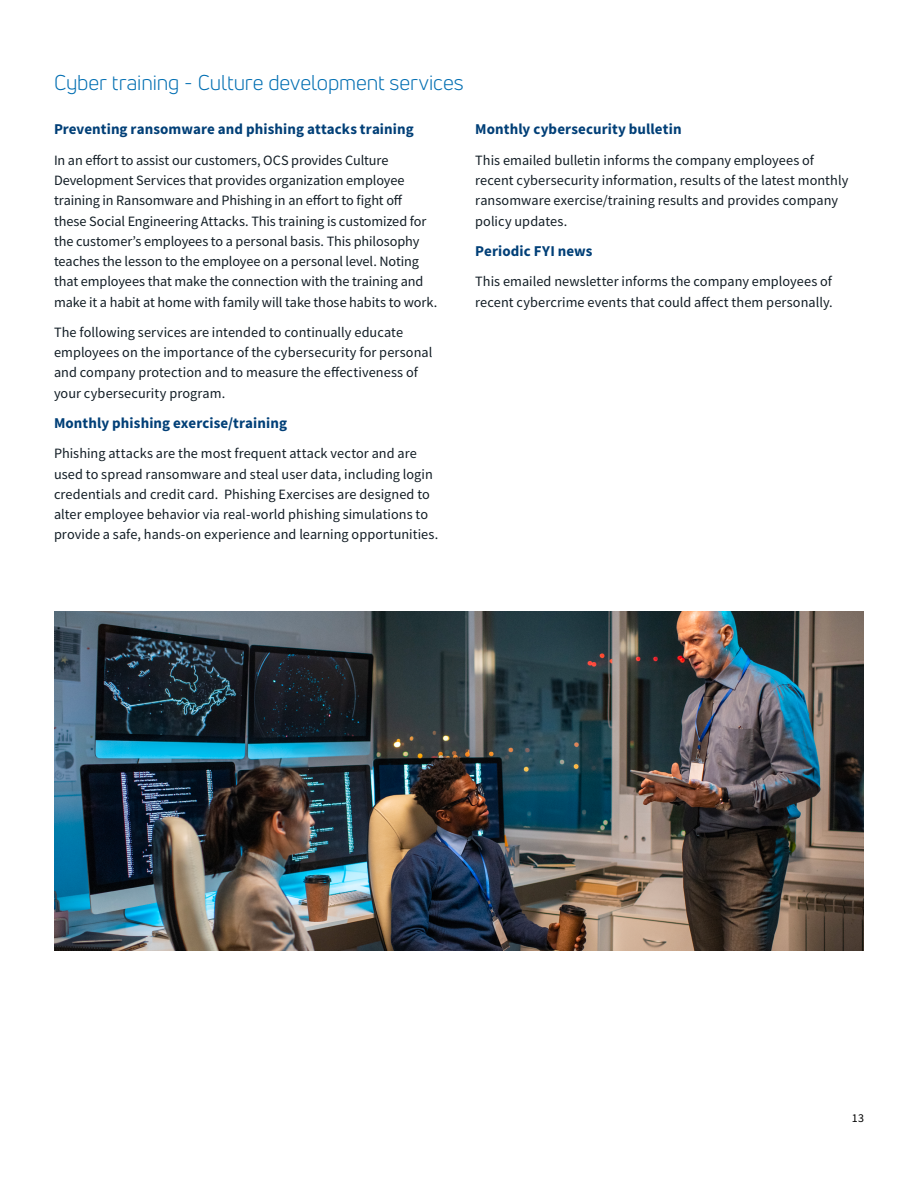
<style>
.page{position:relative;width:918px;height:1188px;background:#fff}
.page>*{position:absolute;margin:0;border:0;box-sizing:border-box;transform-origin:0 0}
.t1{font:21px "Uni Neue";letter-spacing:-.005em;color:#006eb2}
.t2{font:700 15px "Source Sans Pro";letter-spacing:.005em;color:#003f77}
.t3{font:14.25px/20.2px "Source Sans Pro";color:#121d25}
.t4{font:12px "Source Sans Pro";color:#000}
</style>
<div class="page">
<img style="left:55px;top:611px;width:808px;height:340px">
<h1 class="t1" style="left:54px;top:70px;width:411px">Cyber training - Culture development services</h1>
<p class="t2" style="left:54px;top:119px;width:361px">Preventing ransomware and phishing attacks training</p>
<p class="t3" style="left:54px;top:150px;width:385px">In an effort to assist our customers, OCS provides Culture Development Services that provides organization employee training in Ransomware and Phishing in an effort to fight off these Social Engineering Attacks. This training is customized for the customer’s employees to a personal basis. This philosophy teaches the lesson to the employee on a personal level. Noting that employees that make the connection with the training and make it a habit at home with family will take those habits to work.</p>
<p class="t3" style="left:54px;top:322px;width:380px">The following services are intended to continually educate employees on the importance of the cybersecurity for personal and company protection and to measure the effectiveness of your cybersecurity program.</p>
<p class="t2" style="left:54px;top:413px;width:235px">Monthly phishing exercise/training</p>
<p class="t3" style="left:54px;top:444px;width:386px">Phishing attacks are the most frequent attack vector and are used to spread ransomware and steal user data, including login credentials and credit card. Phishing Exercises are designed to alter employee behavior via real-world phishing simulations to provide a safe, hands-on experience and learning opportunities.</p>
<p class="t2" style="left:475px;top:119px;width:208px">Monthly cybersecurity bulletin</p>
<p class="t3" style="left:475px;top:150px;width:375px">This emailed bulletin informs the company employees of recent cybersecurity information, results of the latest monthly ransomware exercise/training results and provides company policy updates.</p>
<p class="t2" style="left:475px;top:241px;width:119px">Periodic FYI news</p>
<p class="t3" style="left:475px;top:271px;width:359px">This emailed newsletter informs the company employees of recent cybercrime events that could affect them personally.</p>
<p class="t4" style="left:852px;top:1110px;width:14px">13</p>
</div>
